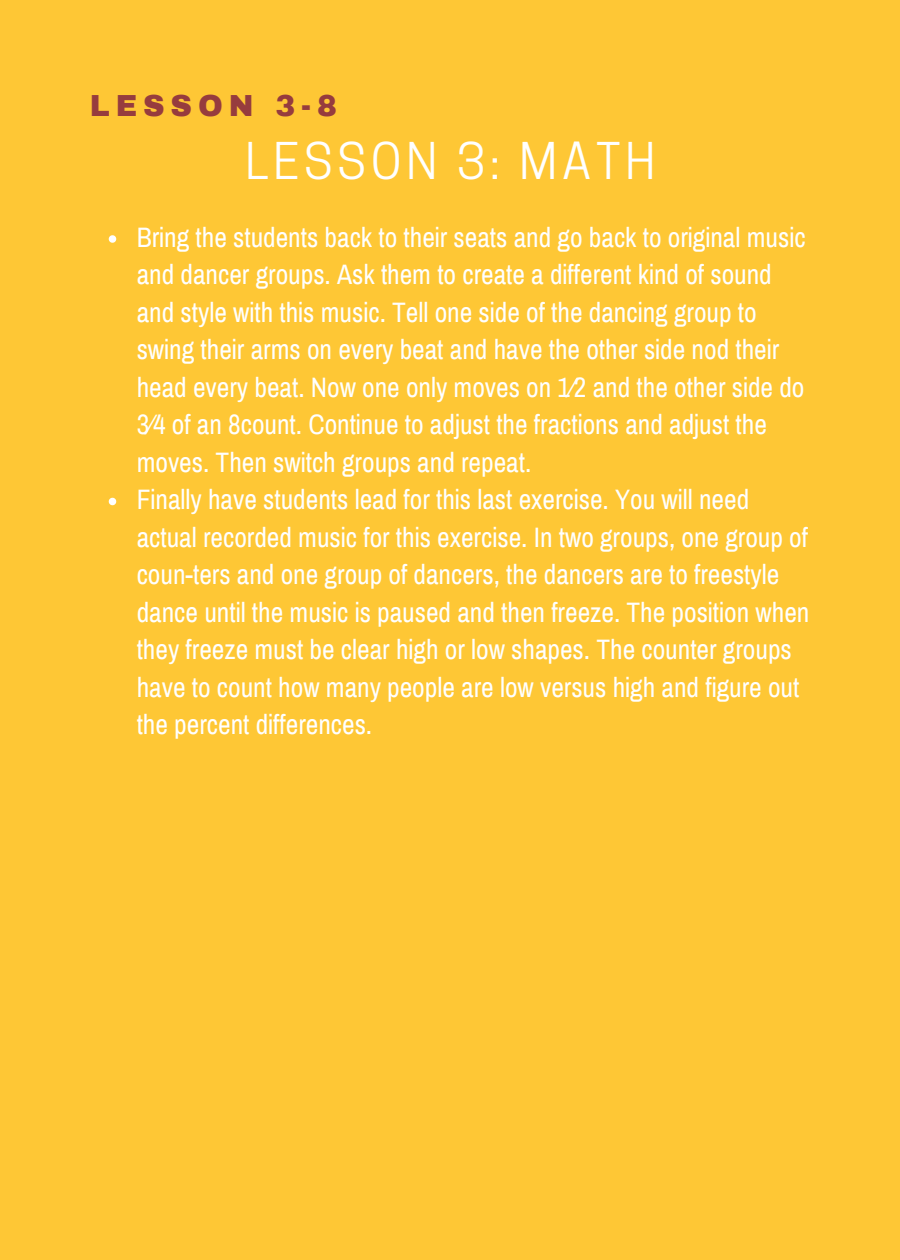
<style>
.page{position:relative;width:900px;height:1260px;background:#fec735}
.page>*{position:absolute;margin:0;border:0;box-sizing:border-box;transform-origin:0 0}
.t1{font:47.5px "Cooper Hewitt";letter-spacing:.1em;color:#fff}
.t2{font:900 29.75px "Archivo";letter-spacing:.2em;color:#963c3e}
.t3{font:27.5px/37.5px "Archivo Narrow";color:#fff}
</style>
<div class="page">
<svg style="left:109px;top:235px;width:7px;height:8px"></svg>
<svg style="left:109px;top:498px;width:7px;height:7px"></svg>
<h1 class="t2" style="left:90px;top:89px;width:249px">LESSON 3-8</h1>
<h2 class="t1" style="left:245px;top:143px;width:412px">LESSON 3: MATH</h2>
<p class="t3" style="left:137px;top:219px;width:670px">Bring the students back to their seats and go back to original music and dancer groups. Ask them to create a different kind of sound and style with this music. Tell one side of the dancing group to swing their arms on every beat and have the other side nod their head every beat. Now one only moves on 1⁄2 and the other side do 3⁄4 of an 8count. Continue to adjust the fractions and adjust the moves. Then switch groups and repeat.</p>
<p class="t3" style="left:137px;top:481px;width:674px">Finally have students lead for this last exercise. You will need actual recorded music for this exercise. In two groups, one group of coun-ters and one group of dancers, the dancers are to freestyle dance until the music is paused and then freeze. The position when they freeze must be clear high or low shapes. The counter groups have to count how many people are low versus high and figure out the percent differences.</p>
</div>
